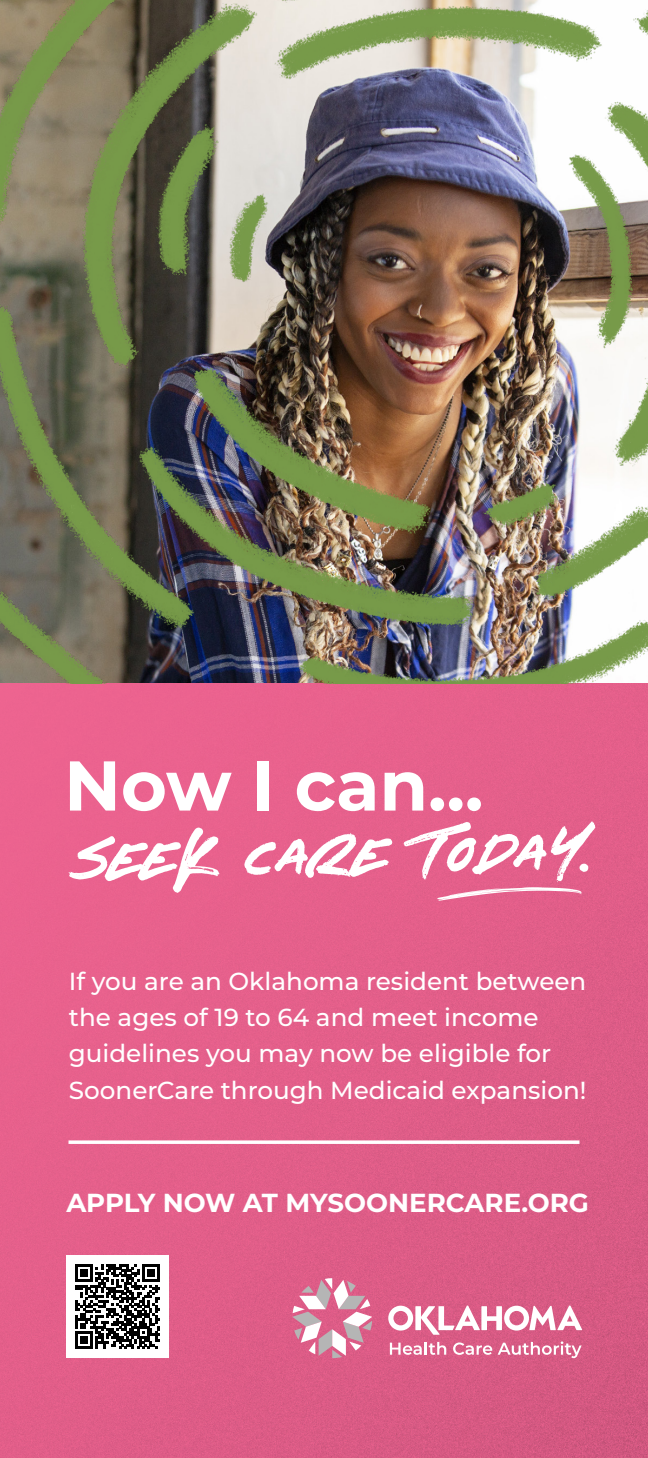
<style>
.page{position:relative;width:648px;height:1458px;background:#fff}
.page>*{position:absolute;margin:0;border:0;box-sizing:border-box;transform-origin:0 0}
.t1{font:76.5px "Timber Wolf";color:#fff}
.t2{font:700 70.2px "Montserrat";color:#fff}
.t3{font:700 26.1px "Montserrat";color:#fff}
.t4{font:500 24.75px/36.4px "Montserrat";color:#fff}
</style>
<div class="page">
<img style="left:0;top:0;width:648px;height:1458px">
<svg style="left:69px;top:1140px;width:510px;height:4px"></svg>
<svg style="left:437px;top:887px;width:145px;height:14px;background:#e984a5"></svg>
<svg style="left:388px;top:1306px;width:194px;height:29px"></svg>
<svg style="left:292px;top:1278px;width:80px;height:80px"></svg>
<svg style="left:390px;top:1342px;width:56px;height:13px"></svg>
<svg style="left:453px;top:1342px;width:39px;height:13px"></svg>
<svg style="left:498px;top:1341px;width:84px;height:17px"></svg>
<div style="left:66px;top:1256px;width:103px;height:102px;background:#fff"></div>
<svg style="left:75px;top:1264px;width:85px;height:85px"></svg>
<p class="t2" style="left:64px;top:735px;width:421px">Now I can...</p>
<p class="t1" style="left:68px;top:813px;width:527px;rotate:-1deg">seek care today.</p>
<p class="t4" style="left:69px;top:962px;width:519px">If you are an Oklahoma resident between the ages of 19 to 64 and meet income guidelines you may now be eligible for SoonerCare through Medicaid expansion!</p>
<p class="t3" style="left:66px;top:1184px;width:524px">APPLY NOW AT MYSOONERCARE.ORG</p>
</div>
